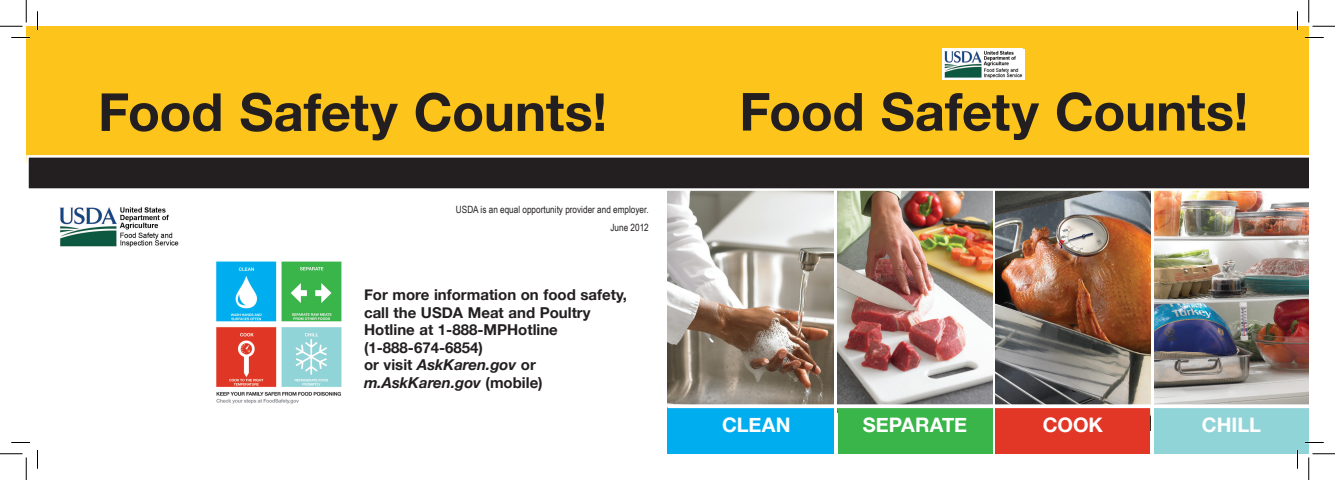
<style>
.page{position:relative;width:1335px;height:480px;background:#fff}
.page>*{position:absolute;margin:0;border:0;box-sizing:border-box;transform-origin:0 0}
.t1{font:700 52.5px "Helvetica Neue";letter-spacing:-.005em;color:#231f20}
.t2{font:700 20px "Helvetica Neue";color:#fff}
.t3{font:700 15px/17.5px "Helvetica Neue";color:#231f20}
.t4{font:10px/17.5px "Arial Narrow";color:#231f20;text-align:right}
.s1{font-style:italic}
</style>
<div class="page">
<img style="left:668px;top:191px;width:166px;height:213px">
<div style="left:668px;top:407px;width:166px;height:47px;background:#00aeef"></div>
<img style="left:995px;top:191px;width:155px;height:213px">
<div style="left:995px;top:407px;width:155px;height:47px;background:#e23627"></div>
<img style="left:1154px;top:191px;width:155px;height:213px">
<div style="left:1154px;top:407px;width:155px;height:47px;background:#90d4d8"></div>
<img style="left:838px;top:191px;width:154px;height:213px">
<div style="left:838px;top:407px;width:154px;height:47px;background:#3ab54a"></div>
<div style="left:26px;top:26px;width:1283px;height:136px;background:#fdc41c"></div>
<svg style="left:26px;top:155px;width:1283px;height:36px;background:#433f40"></svg>
<svg style="left:668px;top:404px;width:641px;height:4px"></svg>
<img style="left:943px;top:49px;width:80px;height:30px">
<img style="left:59px;top:207px;width:120px;height:40px">
<img style="left:216px;top:261px;width:126px;height:143px">
<svg style="left:11px;top:37px;width:19px;height:1px"></svg>
<svg style="left:1305px;top:37px;width:19px;height:1px"></svg>
<svg style="left:11px;top:442px;width:19px;height:1px"></svg>
<svg style="left:1305px;top:442px;width:19px;height:1px"></svg>
<svg style="left:37px;top:11px;width:1px;height:19px"></svg>
<svg style="left:37px;top:450px;width:1px;height:19px"></svg>
<svg style="left:1297px;top:11px;width:1px;height:19px"></svg>
<svg style="left:1297px;top:450px;width:1px;height:19px"></svg>
<svg style="left:0;top:0;width:27px;height:27px"></svg>
<svg style="left:0;top:454px;width:27px;height:26px"></svg>
<svg style="left:1309px;top:0;width:26px;height:27px"></svg>
<svg style="left:1309px;top:454px;width:26px;height:26px"></svg>
<h1 class="t1" style="left:98px;top:80px;width:510px">Food Safety Counts!</h1>
<p class="t4" style="left:456px;top:201px;width:194px">USDA is an equal opportunity provider and employer.<br>June 2012</p>
<p class="t3" style="left:364px;top:286px;width:264px">For more information on food safety, call the USDA Meat and Poultry<br>Hotline at 1-888-MPHotline (1-888-674-6854)<br>or visit <span class="s1">AskKaren.gov</span> or <span class="s1">m.AskKaren.gov</span> (mobile)</p>
<h1 class="t1" style="left:739px;top:79px;width:510px">Food Safety Counts!</h1>
<h2 class="t2" style="left:722px;top:412px;width:70px">CLEAN</h2>
<h2 class="t2" style="left:863px;top:412px;width:106px">SEPARATE</h2>
<h2 class="t2" style="left:1043px;top:412px;width:62px">COOK</h2>
<h2 class="t2" style="left:1202px;top:412px;width:61px">CHILL</h2>
</div>
